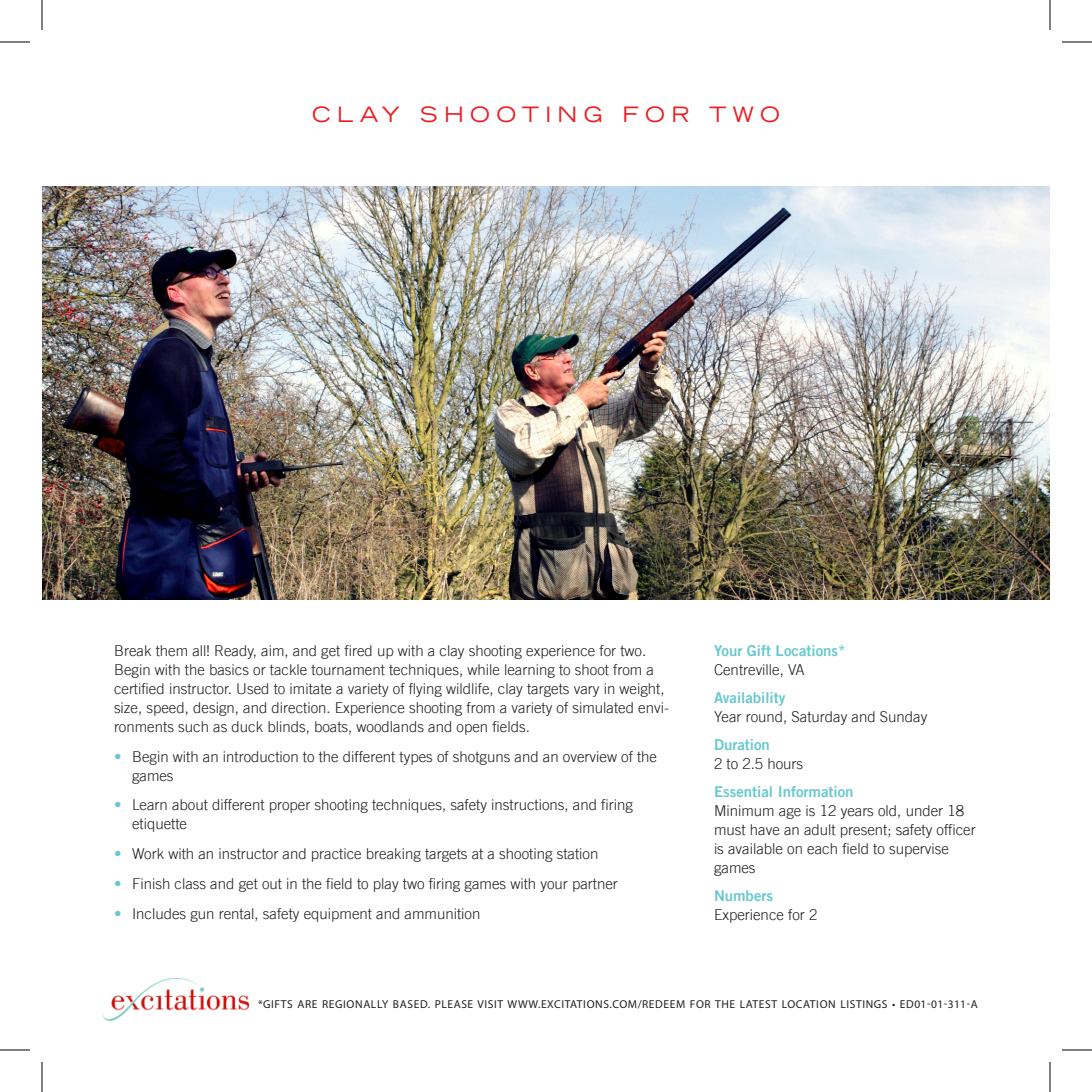
<style>
.page{position:relative;width:1092px;height:1092px;background:#fff}
.page>*{position:absolute;margin:0;border:0;box-sizing:border-box;transform-origin:0 0}
.Head{font:expanded 21px "Trade Gothic LT";letter-spacing:.3em;color:#ee1d23}
.t1{font:300 15px/19px "Trade Gothic LT";color:#231f20}
.t2{font:15px/19px "Trade Gothic LT Bold Two";color:#67c9cf}
.t3{font:11.6px "Myriad Pro";letter-spacing:.055em;color:#231f20}
.s1{color:#67c9cf}
.s2{font-family:"Trade Gothic LT";font-weight:300;color:#231f20}
.s3{font-family:"Trade Gothic LT Bold Two";font-weight:400;color:#67c9cf}
</style>
<div class="page">
<img style="left:102px;top:978px;width:147px;height:42px">
<img style="left:42px;top:186px;width:1008px;height:414px">
<hr style="left:0;top:42px;width:30px;height:1px;background:#000">
<hr style="left:1062px;top:42px;width:30px;height:1px;background:#000">
<hr style="left:0;top:1050px;width:30px;height:1px;background:#000">
<hr style="left:1062px;top:1050px;width:30px;height:1px;background:#000">
<hr style="left:42px;top:0;width:1px;height:30px;background:#000">
<hr style="left:42px;top:1062px;width:1px;height:30px;background:#000">
<hr style="left:1050px;top:0;width:1px;height:30px;background:#000">
<hr style="left:1050px;top:1062px;width:1px;height:30px;background:#000">
<p class="Head" style="left:312px;top:100px;width:469px">CLAY SHOOTING FOR TWO</p>
<p class="t1" style="left:114px;top:641px;width:557px">Break them all! Ready, aim, and get fired up with a clay shooting experience for two.<br>Begin with the basics or tackle tournament techniques, while learning to shoot from a certified instructor. Used to imitate a variety of flying wildlife, clay targets vary in weight, size, speed, design, and direction. Experience shooting from a variety of simulated envi&shy;ronments such as duck blinds, boats, woodlands and open fields.</p>
<p class="t1" style="left:132px;top:747px;width:527px;text-indent:-18px"><span class="s1">•</span> Begin with an introduction to the different types of shotguns and an overview of the games</p>
<p class="t1" style="left:132px;top:795px;width:502px;text-indent:-18px"><span class="s1">•</span> Learn about different proper shooting techniques, safety instructions, and firing etiquette</p>
<p class="t1" style="left:114px;top:844px;width:486px"><span class="s1">•</span> Work with an instructor and practice breaking targets at a shooting station</p>
<p class="t1" style="left:114px;top:874px;width:505px"><span class="s1">•</span> Finish class and get out in the field to play two firing games with your partner</p>
<p class="t1" style="left:114px;top:904px;width:368px"><span class="s1">•</span> Includes gun rental, safety equipment and ammunition</p>
<p class="t2" style="left:714px;top:641px;width:133px">Your Gift Locations*<br><span class="s2">Centreville, VA</span></p>
<p class="t1" style="left:714px;top:688px;width:215px"><span class="s3">Availability<br></span>Year round, Saturday and Sunday</p>
<p class="t1" style="left:714px;top:735px;width:91px"><span class="s3">Duration<br></span>2 to 2.5 hours</p>
<p class="t1" style="left:714px;top:782px;width:263px"><span class="s3">Essential Information<br></span>Minimum age is 12 years old, under 18 must have an adult present; safety officer is available on each field to supervise games</p>
<p class="t1" style="left:714px;top:886px;width:105px"><span class="s3">Numbers<br></span>Experience for 2</p>
<p class="t3" style="left:258px;top:997px;width:393px">*GIFTS ARE REGIONALLY BASED. PLEASE VISIT WWW.EXCITATIONS.COM/REDEEM</p>
<p class="t3" style="left:690px;top:997px;width:289px">FOR THE LATEST LOCATION LISTINGS • ED01-01-311-A</p>
</div>
